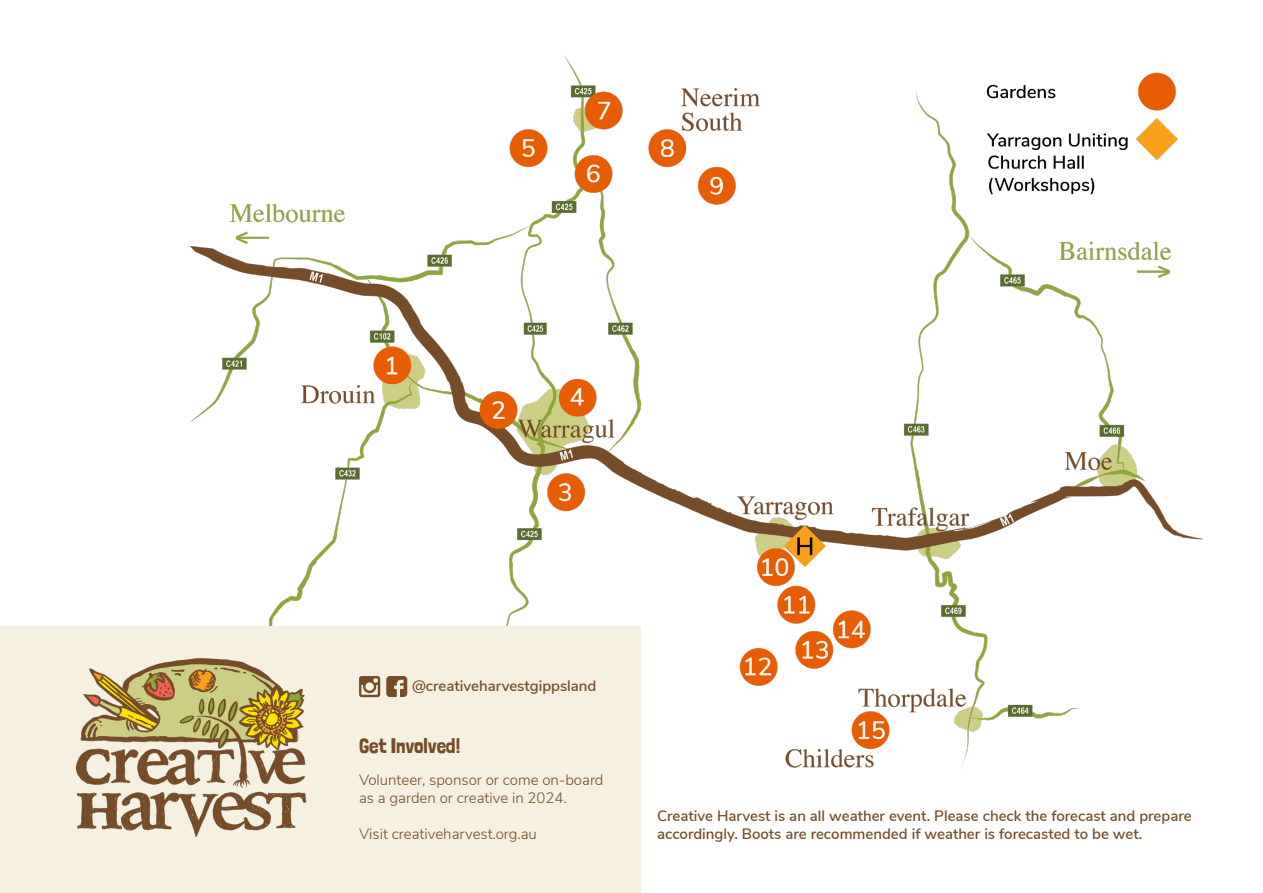
<style>
.page{position:relative;width:1263px;height:893px;background:#fff}
.page>*{position:absolute;margin:0;border:0;box-sizing:border-box;transform-origin:0 0}
.t1{font:21px "Londrina Solid";color:#744c27}
.t2{font:600 15px/18px "Nunito Sans";color:#744c27}
.t3{font:300 15px/18px "Nunito Sans";color:#744c27}
</style>
<div class="page">
<img style="left:190px;top:55px;width:1014px;height:722px">
<div style="left:0;top:626px;width:640px;height:267px;background:#f5f0e0"></div>
<img style="left:75px;top:658px;width:232px;height:179px">
<svg style="left:386px;top:676px;width:21px;height:21px"></svg>
<svg style="left:359px;top:676px;width:21px;height:21px"></svg>
<p class="t2" style="left:412px;top:676px;width:186px">@creativeharvestgippsland</p>
<p class="t1" style="left:359px;top:733px;width:103px">Get Involved!</p>
<p class="t3" style="left:359px;top:770px;width:246px">Volunteer, sponsor or come on-board as a garden or creative in 2024.</p>
<p class="t3" style="left:359px;top:824px;width:179px">Visit creativeharvest.org.au</p>
<p class="t2" style="left:657px;top:806px;width:536px">Creative Harvest is an all weather event. Please check the forecast and prepare accordingly. Boots are recommended if weather is forecasted to be wet.</p>
</div>
